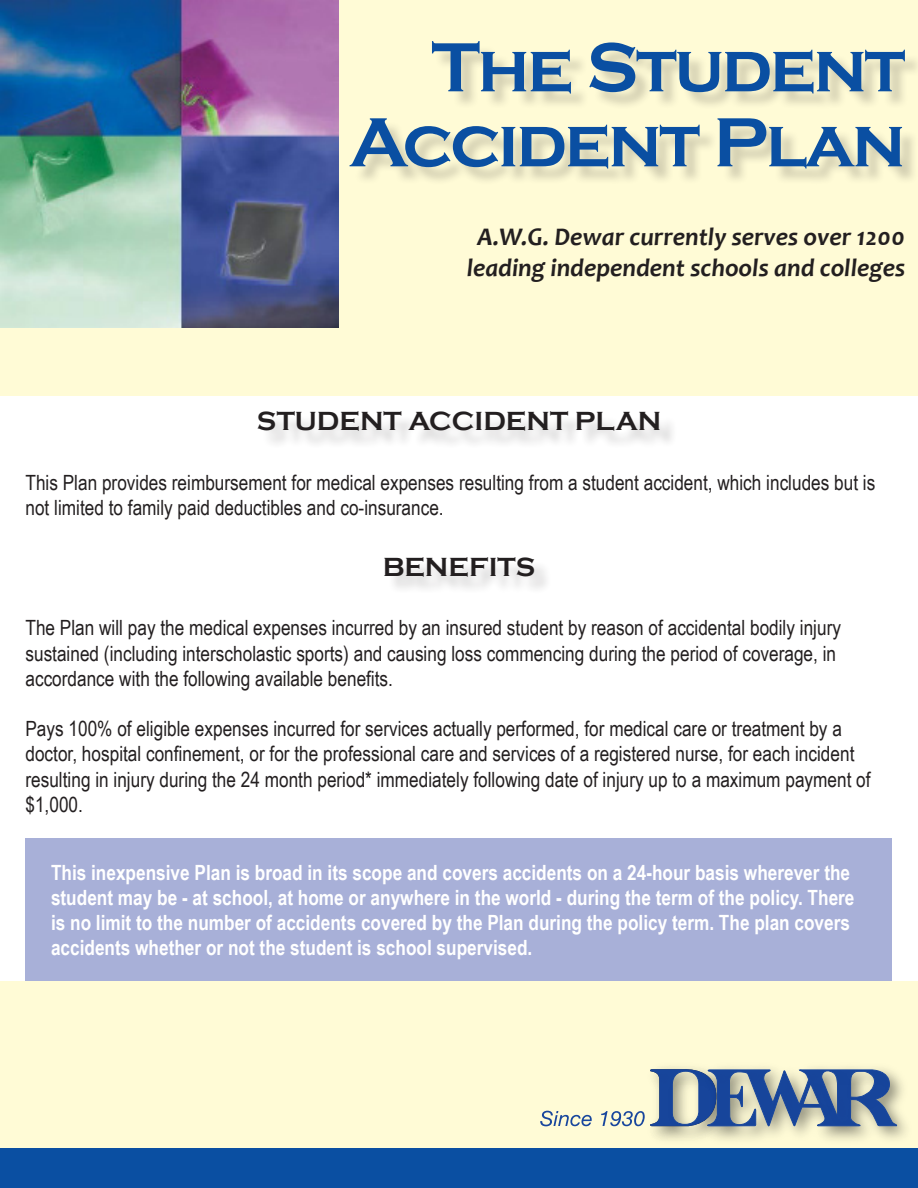
<style>
.page{position:relative;width:918px;height:1188px;background:#fff}
.page>*{position:absolute;margin:0;border:0;box-sizing:border-box;transform-origin:0 0}
.t1{font:700 72px/75px "Copperplate Gothic";letter-spacing:-.035em;color:#0a4fa2;text-align:right}
.t2{font:700 27px "Copperplate Gothic";color:#231f20}
.t3{font:italic 700 25.5px/30.6px "Candara";color:#231f20;text-align:center}
.t4{font:21px/25.2px "Arial Narrow";color:#231f20}
.t5{font:700 21px/25.2px "Arial Narrow";color:#fff}
</style>
<div class="page">
<div style="left:0;top:0;width:918px;height:396px;background:#fffbd6"></div>
<div style="left:353px;top:44px;width:565px;height:142px;background:#231f20;opacity:.2"></div>
<img style="left:0;top:0;width:339px;height:328px">
<div style="left:0;top:981px;width:918px;height:207px;background:#fffbd6"></div>
<div style="left:0;top:1148px;width:918px;height:40px;background:#0a4fa2"></div>
<img style="left:639px;top:1126px;width:22px;height:13px">
<img style="left:661px;top:1126px;width:35px;height:14px">
<img style="left:696px;top:1076px;width:210px;height:64px">
<img style="left:810px;top:1126px;width:50px;height:12px">
<svg style="left:540px;top:1111px;width:52px;height:15px"></svg>
<svg style="left:601px;top:1067px;width:296px;height:59px"></svg>
<div style="left:387px;top:560px;width:166px;height:35px;background:#231f20;opacity:.2"></div>
<div style="left:261px;top:414px;width:416px;height:36px;background:#231f20;opacity:.2"></div>
<div style="left:26px;top:839px;width:866px;height:142px;background:#a8b0d8"></div>
<p class="t1" style="left:349px;top:31px;width:558px">The Student<br>Accident Plan</p>
<p class="t3" style="left:467px;top:221px;width:440px">A.W.G. Dewar currently serves over 1200 leading independent schools and colleges</p>
<p class="t2" style="left:257px;top:406px;width:406px">STUDENT ACCIDENT PLAN</p>
<p class="t4" style="left:26px;top:469px;width:851px">This Plan provides reimbursement for medical expenses resulting from a student accident, which includes but is not limited to family paid deductibles and co-insurance.</p>
<p class="t2" style="left:383px;top:552px;width:154px">BENEFITS</p>
<p class="t4" style="left:26px;top:615px;width:817px">The Plan will pay the medical expenses incurred by an insured student by reason of accidental bodily injury sustained (including interscholastic sports) and causing loss commencing during the period of coverage, in accordance with the following available benefits.</p>
<p class="t4" style="left:26px;top:715px;width:847px">Pays 100% of eligible expenses incurred for services actually performed, for medical care or treatment by a doctor, hospital confinement, or for the professional care and services of a registered nurse, for each incident resulting in injury during the 24 month period* immediately following date of injury up to a maximum payment of $1,000.</p>
<p class="t5" style="left:51px;top:859px;width:805px">This inexpensive Plan is broad in its scope and covers accidents on a 24-hour basis wherever the student may be - at school, at home or anywhere in the world - during the term of the policy. There is no limit to the number of accidents covered by the Plan during the policy term. The plan covers accidents whether or not the student is school supervised.</p>
</div>
